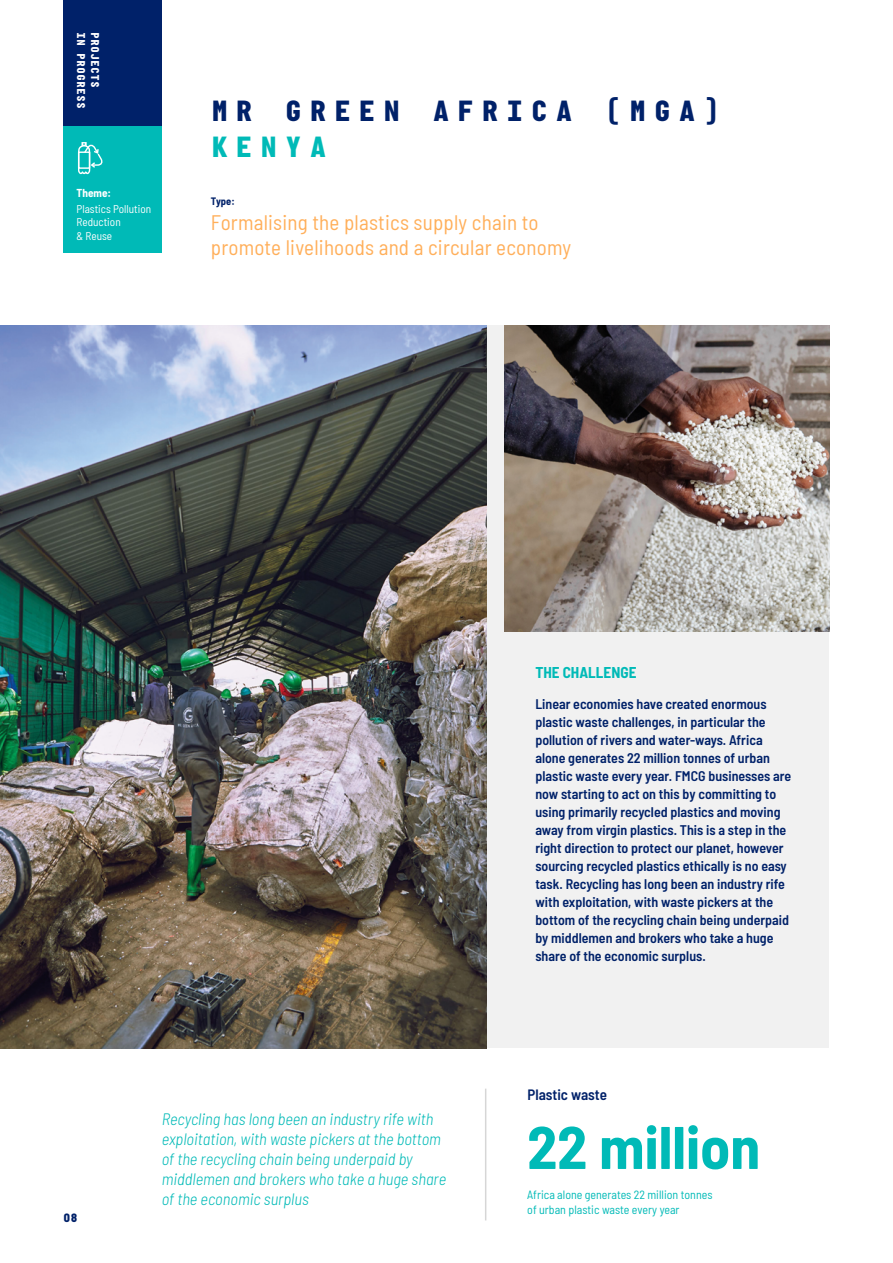
<style>
.page{position:relative;width:893px;height:1263px;background:#fff}
.page>*{position:absolute;margin:0;border:0;box-sizing:border-box;transform-origin:0 0}
.t1{font:700 semi-condensed 60px "Barlow";color:#00bab7}
.t2{font:800 30px "Italian Plate No 2 Mono";letter-spacing:.22em;color:#002169}
.t3{font:800 30px "Italian Plate No 2 Mono";letter-spacing:.22em;color:#00bab7}
.t4{font:semi-condensed 21px/25.2px "Barlow";letter-spacing:.01em;color:#ffaf5a}
.t5{font:italic 300 semi-condensed 16.5px/19.8px "Barlow";color:#00bab7}
.t6{font:700 semi-condensed 15.3px "Barlow";color:#00bab7}
.t7{font:600 semi-condensed 15px "Barlow";color:#002169}
.t8{font:600 semi-condensed 13.95px/18px "Barlow";color:#002169}
.t9{font:semi-condensed 12px/15px "Barlow";color:#00bab7}
.t10{font:800 semi-condensed 12px "Barlow";color:#002169}
.t11{font:800 11.7px "Italian Plate No 2 Mono";color:#fff}
.t12{font:semi-condensed 11.25px/13.5px "Barlow";color:#fff}
.t13{font:700 semi-condensed 11.25px "Barlow";color:#fff}
.t14{font:700 semi-condensed 10.5px "Barlow";color:#002169}
</style>
<div class="page">
<div style="left:64px;top:325px;width:765px;height:723px;background:#f1f1f1"></div>
<div style="left:64px;top:0;width:98px;height:127px;background:#002169"></div>
<div style="left:64px;top:126px;width:98px;height:127px;background:#00bab7"></div>
<img style="left:0;top:325px;width:486px;height:723px">
<hr style="left:892px;top:325px;width:1px;height:306px;background:#939393">
<img style="left:504px;top:325px;width:325px;height:306px">
<hr style="left:485px;top:1089px;width:1px;height:131px;background:#d6d6d6">
<svg style="left:78px;top:142px;width:25px;height:32px"></svg>
<p class="t11" style="left:87px;top:32px;width:79px;rotate:90deg">IN PROGRESS</p>
<p class="t11" style="left:101px;top:32px;width:58px;rotate:90deg">PROJECTS</p>
<p class="t13" style="left:77px;top:185px;width:36px">Theme:</p>
<p class="t12" style="left:77px;top:201px;width:76px">Plastics Pollution<br>Reduction<br>&amp; Reuse</p>
<h2 class="t2" style="left:211px;top:94px;width:512px">MR GREEN AFRICA (MGA)</h2>
<h2 class="t3" style="left:211px;top:130px;width:118px">KENYA</h2>
<p class="t14" style="left:211px;top:193px;width:25px">Type:</p>
<h3 class="t4" style="left:211px;top:208px;width:362px">Formalising the plastics supply chain to promote livelihoods and a circular economy</h3>
<p class="t10" style="left:64px;top:1209px;width:15px">08</p>
<p class="t5" style="left:162px;top:1108px;width:286px">Recycling has long been an industry rife with exploitation, with waste pickers at the bottom of the recycling chain being underpaid by middlemen and brokers who take a huge share of the economic surplus</p>
<p class="t6" style="left:535px;top:661px;width:103px">THE CHALLENGE</p>
<p class="t8" style="left:535px;top:693px;width:257px">Linear economies have created enormous plastic waste challenges, in particular the pollution of rivers and water-ways. Africa alone generates 22 million tonnes of urban plastic waste every year. FMCG businesses are now starting to act on this by committing to using primarily recycled plastics and moving away from virgin plastics. This is a step in the right direction to protect our planet, however sourcing recycled plastics ethically is no easy task. Recycling has long been an industry rife with exploitation, with waste pickers at the bottom of the recycling chain being underpaid by middlemen and brokers who take a huge share of the economic surplus.</p>
<p class="t7" style="left:527px;top:1083px;width:81px">Plastic waste</p>
<h1 class="t1" style="left:527px;top:1104px;width:234px">22 million</h1>
<p class="t9" style="left:527px;top:1186px;width:187px">Africa alone generates 22 million tonnes of urban plastic waste every year</p>
</div>
